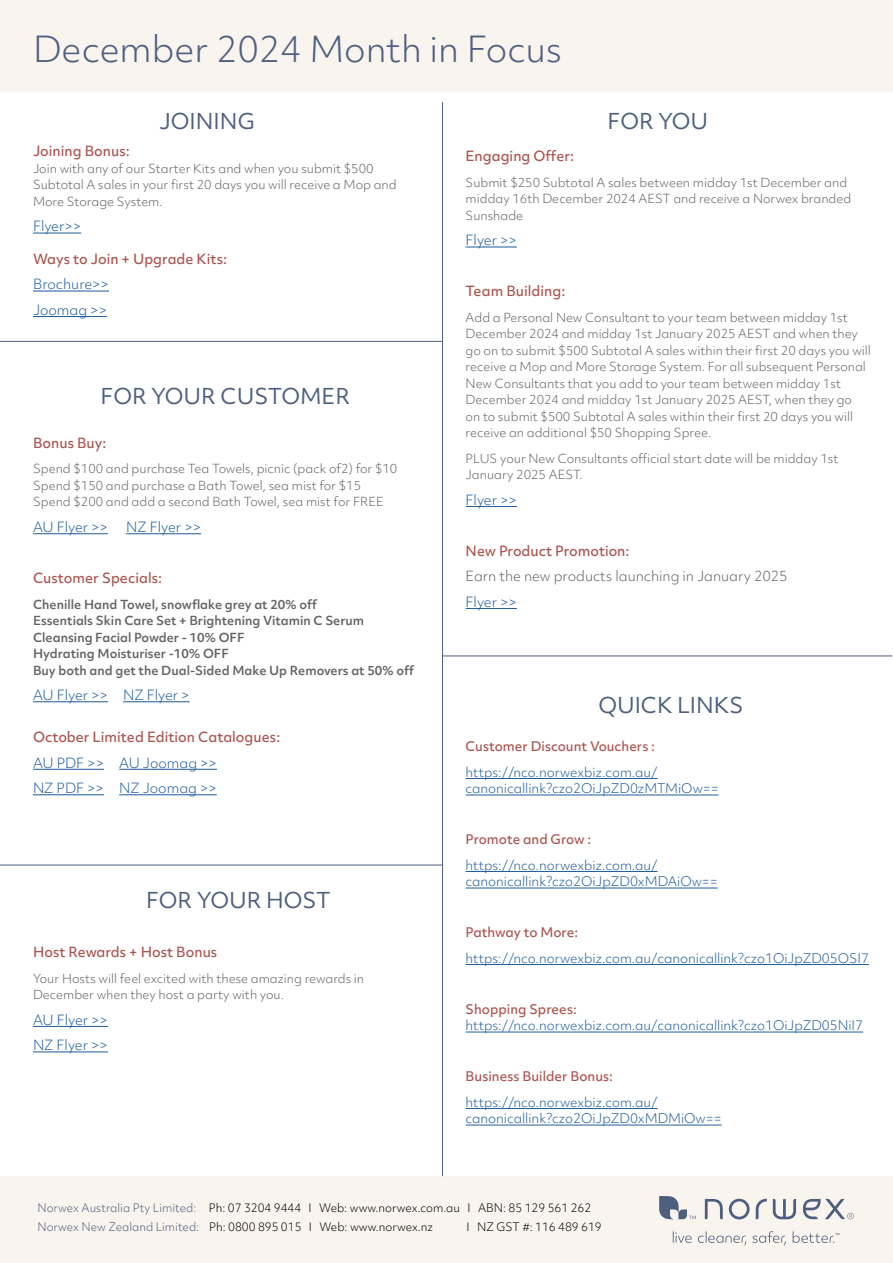
<style>
.page{position:relative;width:893px;height:1263px;background:#fff}
.page>*{position:absolute;margin:0;border:0;box-sizing:border-box;transform-origin:0 0}
.t1{font:300 34.5px "Objektiv Mk 2";color:#4d5f80}
.t2{font:21px "Objektiv Mk 2";color:#4d5f80}
.t3{font:500 13.5px "Objektiv Mk 2";color:#aa5550}
.t4{font:300 13.5px/25.5px "Objektiv Mk 2";color:#215e9e}
.t5{font:300 13.5px "Objektiv Mk 2";color:#636466}
.t6{font:300 12.75px/16.5px "Objektiv Mk 2";color:#215e9e}
.t7{font:500 12.75px "Objektiv Mk 2";color:#aa5550}
.t8{font:300 12px/16.5px "Objektiv Mk 2";color:#636466}
.t9{font:600 12px/16.5px "Objektiv Mk 2";color:#636466}
.t10{font:300 11.25px/18.9px "Objektiv Mk 2";color:#000}
.s1{color:#4d5f80}
</style>
<div class="page">
<div style="left:0;top:0;width:893px;height:92px;background:#faf4ef"></div>
<div style="left:0;top:1176px;width:893px;height:87px;background:#faf4ef"></div>
<svg style="left:756px;top:1199px;width:11px;height:20px"></svg>
<svg style="left:773px;top:1199px;width:23px;height:20px"></svg>
<svg style="left:729px;top:1199px;width:21px;height:20px"></svg>
<svg style="left:705px;top:1199px;width:18px;height:20px"></svg>
<svg style="left:803px;top:1199px;width:51px;height:20px"></svg>
<svg style="left:659px;top:1196px;width:37px;height:23px"></svg>
<svg style="left:673px;top:1231px;width:19px;height:12px"></svg>
<svg style="left:752px;top:1231px;width:34px;height:14px"></svg>
<svg style="left:698px;top:1231px;width:48px;height:14px"></svg>
<svg style="left:793px;top:1231px;width:46px;height:12px"></svg>
<hr style="left:466px;top:246px;width:51px;height:1px;background:#215e9e">
<hr style="left:466px;top:506px;width:51px;height:1px;background:#215e9e">
<hr style="left:466px;top:608px;width:51px;height:1px;background:#215e9e">
<hr style="left:33px;top:232px;width:48px;height:2px;background:#215e9e">
<hr style="left:33px;top:1026px;width:75px;height:1px;background:#215e9e">
<hr style="left:33px;top:1051px;width:75px;height:1px;background:#215e9e">
<hr style="left:33px;top:533px;width:75px;height:1px;background:#215e9e">
<hr style="left:126px;top:533px;width:75px;height:1px;background:#215e9e">
<hr style="left:33px;top:701px;width:75px;height:1px;background:#215e9e">
<hr style="left:123px;top:701px;width:67px;height:1px;background:#215e9e">
<hr style="left:33px;top:769px;width:71px;height:1px;background:#215e9e">
<hr style="left:119px;top:769px;width:98px;height:1px;background:#215e9e">
<hr style="left:33px;top:794px;width:71px;height:1px;background:#215e9e">
<hr style="left:119px;top:794px;width:98px;height:1px;background:#215e9e">
<hr style="left:466px;top:778px;width:192px;height:1px;background:#215e9e">
<hr style="left:466px;top:794px;width:253px;height:1px;background:#215e9e">
<hr style="left:466px;top:871px;width:192px;height:1px;background:#215e9e">
<hr style="left:466px;top:887px;width:252px;height:1px;background:#215e9e">
<hr style="left:466px;top:964px;width:403px;height:1px;background:#215e9e">
<hr style="left:466px;top:1031px;width:397px;height:1px;background:#215e9e">
<hr style="left:466px;top:1108px;width:192px;height:1px;background:#215e9e">
<hr style="left:466px;top:1124px;width:256px;height:1px;background:#215e9e">
<hr style="left:442px;top:102px;width:1px;height:1074px;background:#4d5f80">
<hr style="left:0;top:865px;width:442px;height:1px;background:#4d5f80">
<hr style="left:0;top:341px;width:442px;height:1px;background:#4d5f80">
<hr style="left:442px;top:656px;width:450px;height:1px;background:#4d5f80">
<hr style="left:33px;top:290px;width:76px;height:2px;background:#215e9e">
<hr style="left:33px;top:316px;width:74px;height:1px;background:#215e9e">
<h1 class="t1" style="left:33px;top:26px;width:530px">December 2024 Month in Focus</h1>
<h2 class="t2" style="left:159px;top:107px;width:97px">JOINING</h2>
<h2 class="t2" style="left:607px;top:107px;width:102px">FOR YOU</h2>
<p class="t3" style="left:33px;top:142px;width:98px">Joining Bonus:</p>
<p class="t8" style="left:33px;top:160px;width:365px">Join with any of our Starter Kits and when you submit $500<br>Subtotal A sales in your first 20 days you will receive a Mop and<br>More Storage System.</p>
<p class="t4" style="left:33px;top:213px;width:50px">Flyer&gt;&gt;</p>
<p class="t3" style="left:33px;top:249px;width:196px">Ways to Join + Upgrade Kits:</p>
<p class="t4" style="left:33px;top:271px;width:77px">Brochure&gt;&gt;<br>Joomag &gt;&gt;</p>
<h2 class="t2" style="left:101px;top:381px;width:251px">FOR YOUR CUSTOMER</h2>
<p class="t3" style="left:33px;top:433px;width:75px">Bonus Buy:</p>
<p class="t8" style="left:33px;top:461px;width:366px">Spend $100 and purchase Tea Towels, picnic (pack of2) for $10<br>Spend $150 and purchase a Bath Towel, sea mist for $15<br>Spend $200 and add a second Bath Towel, sea mist for FREE</p>
<p class="t4" style="left:33px;top:514px;width:76px">AU Flyer &gt;&gt;</p>
<p class="t4" style="left:126px;top:514px;width:76px">NZ Flyer &gt;&gt;</p>
<p class="t3" style="left:33px;top:568px;width:131px">Customer Specials:</p>
<p class="t9" style="left:33px;top:595px;width:383px">Chenille Hand Towel, snowflake grey at 20% off<br>Essentials Skin Care Set + Brightening Vitamin C Serum Cleansing Facial Powder - 10% OFF<br>Hydrating Moisturiser -10% OFF<br>Buy both and get the Dual-Sided Make Up Removers at 50% off</p>
<p class="t4" style="left:33px;top:682px;width:158px">AU Flyer &gt;&gt; NZ Flyer &gt;</p>
<p class="t3" style="left:33px;top:727px;width:249px">October Limited Edition Catalogues:</p>
<p class="t4" style="left:33px;top:750px;width:185px">AU PDF &gt;&gt; AU Joomag &gt;&gt;<br>NZ PDF &gt;&gt; NZ Joomag &gt;&gt;</p>
<h2 class="t2" style="left:146px;top:886px;width:186px">FOR YOUR HOST</h2>
<p class="t3" style="left:33px;top:943px;width:186px">Host Rewards + Host Bonus</p>
<p class="t8" style="left:33px;top:970px;width:333px">Your Hosts will feel excited with these amazing rewards in<br>December when they host a party with you.</p>
<p class="t4" style="left:33px;top:1007px;width:76px">AU Flyer &gt;&gt;<br>NZ Flyer &gt;&gt;</p>
<p class="t3" style="left:466px;top:147px;width:110px">Engaging Offer:</p>
<p class="t8" style="left:466px;top:174px;width:387px">Submit $250 Subtotal A sales between midday 1st December and midday 16th December 2024 AEST and receive a Norwex branded<br>Sunshade</p>
<p class="t4" style="left:466px;top:227px;width:53px">Flyer &gt;&gt;</p>
<p class="t3" style="left:466px;top:282px;width:101px">Team Building:</p>
<p class="t8" style="left:466px;top:309px;width:407px">Add a Personal New Consultant to your team between midday 1st December 2024 and midday 1st January 2025 AEST and when they go on to submit $500 Subtotal A sales within their first 20 days you will receive a Mop and More Storage System. For all subsequent Personal New Consultants that you add to your team between midday 1st December 2024 and midday 1st January 2025 AEST, when they go<br>on to submit $500 Subtotal A sales within their first 20 days you will receive an additional $50 Shopping Spree.</p>
<p class="t8" style="left:466px;top:450px;width:374px">PLUS your New Consultants official start date will be midday 1st<br>January 2025 AEST.</p>
<p class="t4" style="left:466px;top:487px;width:53px">Flyer &gt;&gt;</p>
<p class="t3" style="left:466px;top:541px;width:165px">New Product Promotion:</p>
<p class="t5" style="left:466px;top:567px;width:323px">Earn the new products launching in January 2025</p>
<p class="t4" style="left:466px;top:589px;width:53px">Flyer &gt;&gt;</p>
<h2 class="t2" style="left:598px;top:691px;width:146px">QUICK LINKS</h2>
<p class="t7" style="left:466px;top:738px;width:191px">Customer Discount Vouchers :</p>
<p class="t6" style="left:466px;top:764px;width:255px">https://nco.norwexbiz.com.au/ canonicallink?czo2OiJpZD0zMTMiOw==</p>
<p class="t7" style="left:466px;top:831px;width:127px">Promote and Grow :</p>
<p class="t6" style="left:466px;top:857px;width:254px">https://nco.norwexbiz.com.au/ canonicallink?czo2OiJpZD0xMDAiOw==</p>
<p class="t7" style="left:466px;top:924px;width:114px">Pathway to More:</p>
<p class="t6" style="left:466px;top:950px;width:405px">https://nco.norwexbiz.com.au/canonicallink?czo1OiJpZD05OSI7</p>
<p class="t7" style="left:466px;top:1000px;width:113px">Shopping Sprees:</p>
<p class="t6" style="left:466px;top:1017px;width:399px">https://nco.norwexbiz.com.au/canonicallink?czo1OiJpZD05NiI7</p>
<p class="t7" style="left:466px;top:1068px;width:149px">Business Builder Bonus:</p>
<p class="t6" style="left:466px;top:1094px;width:257px">https://nco.norwexbiz.com.au/ canonicallink?czo2OiJpZD0xMDMiOw==</p>
<p class="t10" style="left:38px;top:1198px;width:555px"><span class="s1">Norwex Australia Pty Limited:</span> Ph: 07 3204 9444 I Web: www.norwex.com.au I ABN: 85 129 561 262<br><span class="s1">Norwex New Zealand Limited:</span> Ph: 0800 895 015 I Web: www.norwex.nz</p>
<p class="t10" style="left:467px;top:1217px;width:137px">I NZ GST #: 116 489 619</p>
</div>
